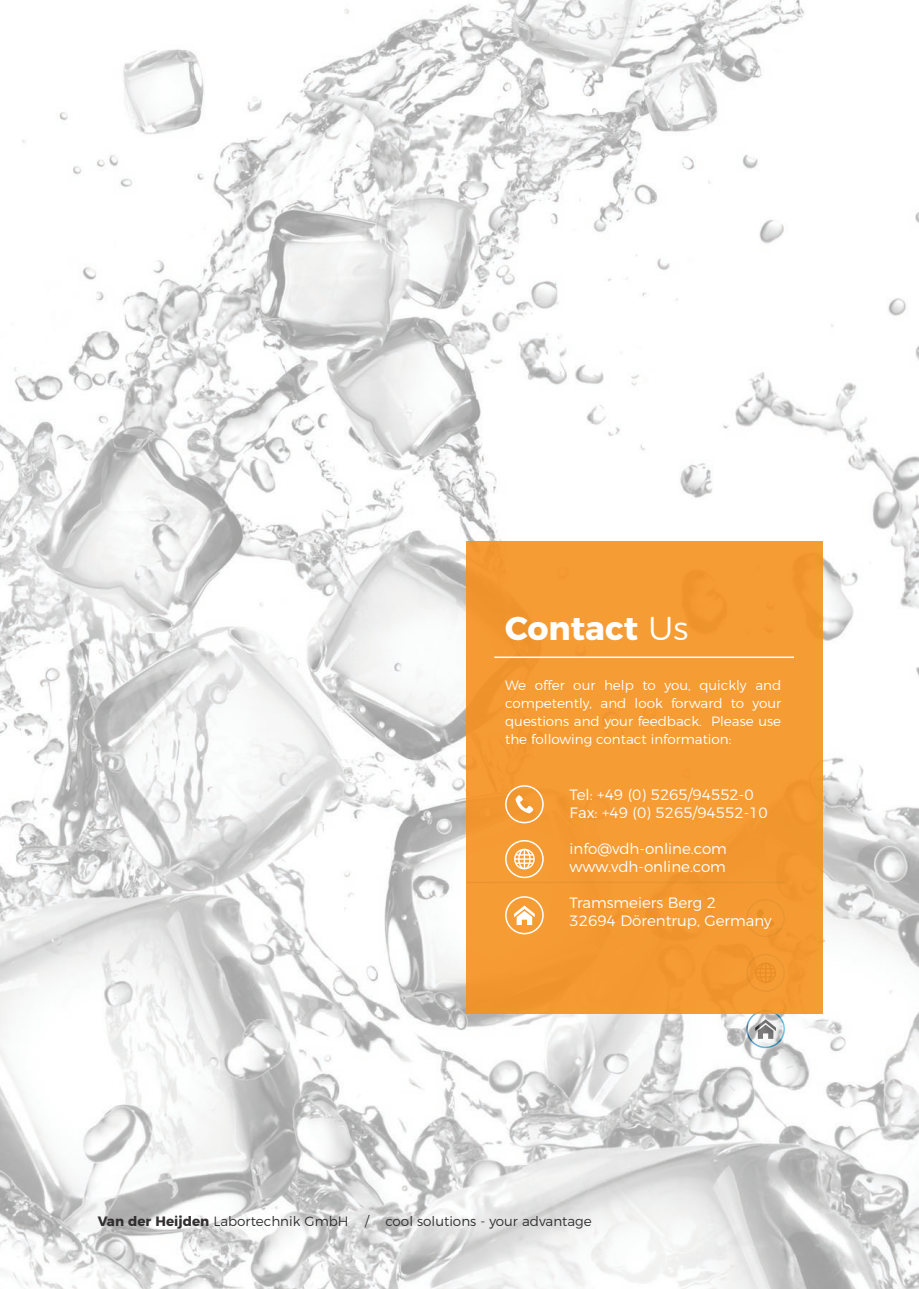
<style>
.page{position:relative;width:919px;height:1289px;background:#fff}
.page>*{position:absolute;margin:0;border:0;box-sizing:border-box;transform-origin:0 0}
.t1{font:700 33px "Montserrat";color:#fff}
.t2{font:300 15px/18px "Montserrat";color:#fff}
.t3{font:300 13.5px/18px "Montserrat";color:#fff;text-align:justify}
.t4{font:300 13.5px "Montserrat";color:#312f30}
.s1{font-weight:300}
.s2{font-weight:700}
</style>
<div class="page">
<img style="left:0;top:0;width:918px;height:1288px">
<div style="left:466px;top:541px;width:356px;height:472px;background:#f69c34"></div>
<div style="left:505px;top:785px;width:38px;height:38px;border:2px solid #fff;border-radius:50%"></div>
<div style="left:505px;top:840px;width:38px;height:38px;border:2px solid #fff;border-radius:50%"></div>
<div style="left:505px;top:896px;width:38px;height:38px;border:2px solid #fff;border-radius:50%"></div>
<svg style="left:515px;top:795px;width:18px;height:18px"></svg>
<svg style="left:514px;top:905px;width:20px;height:20px"></svg>
<svg style="left:514px;top:848px;width:20px;height:21px"></svg>
<hr style="left:494px;top:656px;width:300px;height:2px;background:#fff">
<h1 class="t1" style="left:505px;top:601px;width:185px">Contact <span class="s1">Us</span></h1>
<p class="t3" style="left:505px;top:674px;width:277px">We offer our help to you, quickly and competently, and look forward to your questions and your feedback. Please use the following contact information:</p>
<p class="t2" style="left:569px;top:784px;width:199px">Tel: +49 (0) 5265/94552-0<br>Fax: +49 (0) 5265/94552-10</p>
<p class="t2" style="left:569px;top:838px;width:159px">info@vdh-online.com www.vdh-online.com</p>
<p class="t2" style="left:569px;top:892px;width:203px">Tramsmeiers Berg 2<br>32694 Dörentrup, Germany</p>
<h1 class="t1" style="left:598px;top:822px;width:185px">Contact <span class="s1">Us</span></h1>
<p class="t4" style="left:98px;top:1210px;width:495px"><span class="s2">Van der Heijden</span> Labortechnik GmbH / cool solutions - your advantage</p>
</div>
